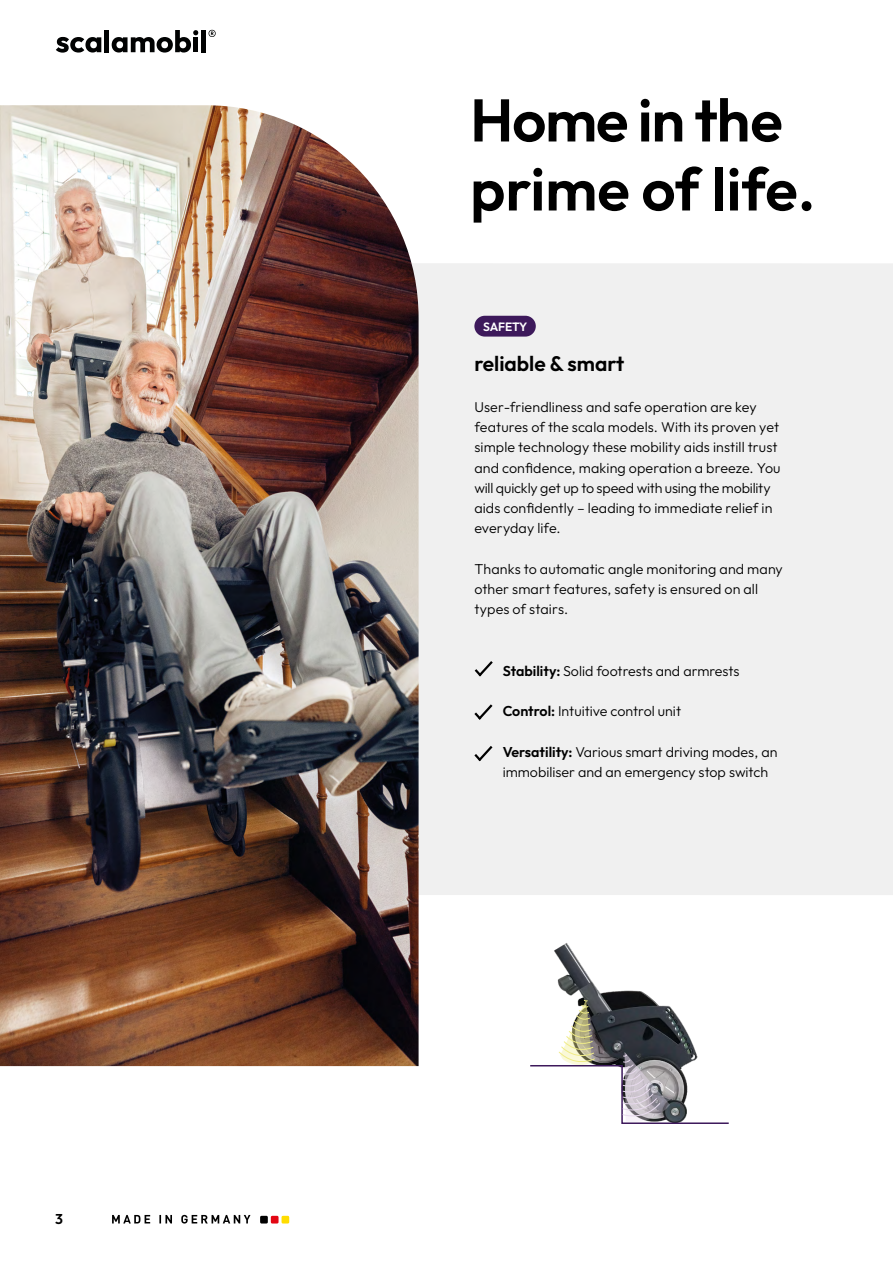
<style>
.page{position:relative;width:893px;height:1263px;background:#fff}
.page>*{position:absolute;margin:0;border:0;box-sizing:border-box;transform-origin:0 0}
.t1{font:600 60px/69px "Outfit";letter-spacing:-.015em;color:#000}
.t2{font:600 21px "Outfit";color:#000}
.t3{font:300 14.25px/20.2px "Outfit";letter-spacing:.005em;color:#000}
.t4{font:600 14.25px "Outfit";color:#000}
.t5{font:600 12px "Outfit";letter-spacing:-.02em;color:#fff}
.s1{font-weight:600}
</style>
<div class="page">
<div style="left:312px;top:263px;width:581px;height:632px;background:#f0f0f0"></div>
<img style="left:554px;top:943px;width:98px;height:56px">
<svg style="left:530px;top:999px;width:199px;height:125px"></svg>
<div style="left:474px;top:316px;width:62px;height:21px;background:#3d195b;border-radius:10px"></div>
<svg style="left:474px;top:661px;width:19px;height:16px"></svg>
<svg style="left:474px;top:704px;width:19px;height:16px"></svg>
<svg style="left:474px;top:746px;width:19px;height:16px"></svg>
<img style="left:0;top:105px;width:419px;height:961px">
<div style="left:201px;top:30px;width:5px;height:22px;background:#010202"></div>
<svg style="left:209px;top:30px;width:7px;height:7px"></svg>
<svg style="left:56px;top:37px;width:45px;height:16px"></svg>
<svg style="left:112px;top:30px;width:86px;height:23px"></svg>
<hr style="left:105px;top:30px;width:4px;height:22px;background:#010202">
<div style="left:260px;top:1216px;width:8px;height:7px;background:#000;border-radius:2px"></div>
<div style="left:271px;top:1216px;width:8px;height:7px;background:#e30613;border-radius:2px"></div>
<div style="left:282px;top:1216px;width:7px;height:7px;background:#fd0"></div>
<svg style="left:112px;top:1215px;width:138px;height:8px"></svg>
<p class="t4" style="left:55px;top:1209px;width:9px">3</p>
<h1 class="t1" style="left:470px;top:88px;width:347px">Home in the prime of life.</h1>
<p class="t5" style="left:483px;top:318px;width:46px">SAFETY</p>
<h2 class="t2" style="left:474px;top:350px;width:152px">reliable &amp; smart</h2>
<p class="t3" style="left:474px;top:397px;width:308px">User-friendliness and safe operation are key features of the scala models. With its proven yet simple technology these mobility aids instill trust and confidence, making operation a breeze. You will quickly get up to speed with using the mobility aids confidently – leading to immediate relief in everyday life.</p>
<p class="t3" style="left:474px;top:559px;width:310px">Thanks to automatic angle monitoring and many other smart features, safety is ensured on all types of stairs.</p>
<p class="t3" style="left:503px;top:661px;width:238px"><span class="s1">Stability:</span> Solid footrests and armrests</p>
<p class="t3" style="left:503px;top:701px;width:180px"><span class="s1">Control:</span> Intuitive control unit</p>
<p class="t3" style="left:503px;top:742px;width:276px"><span class="s1">Versatility:</span> Various smart driving modes, an immobiliser and an emergency stop switch</p>
</div>
